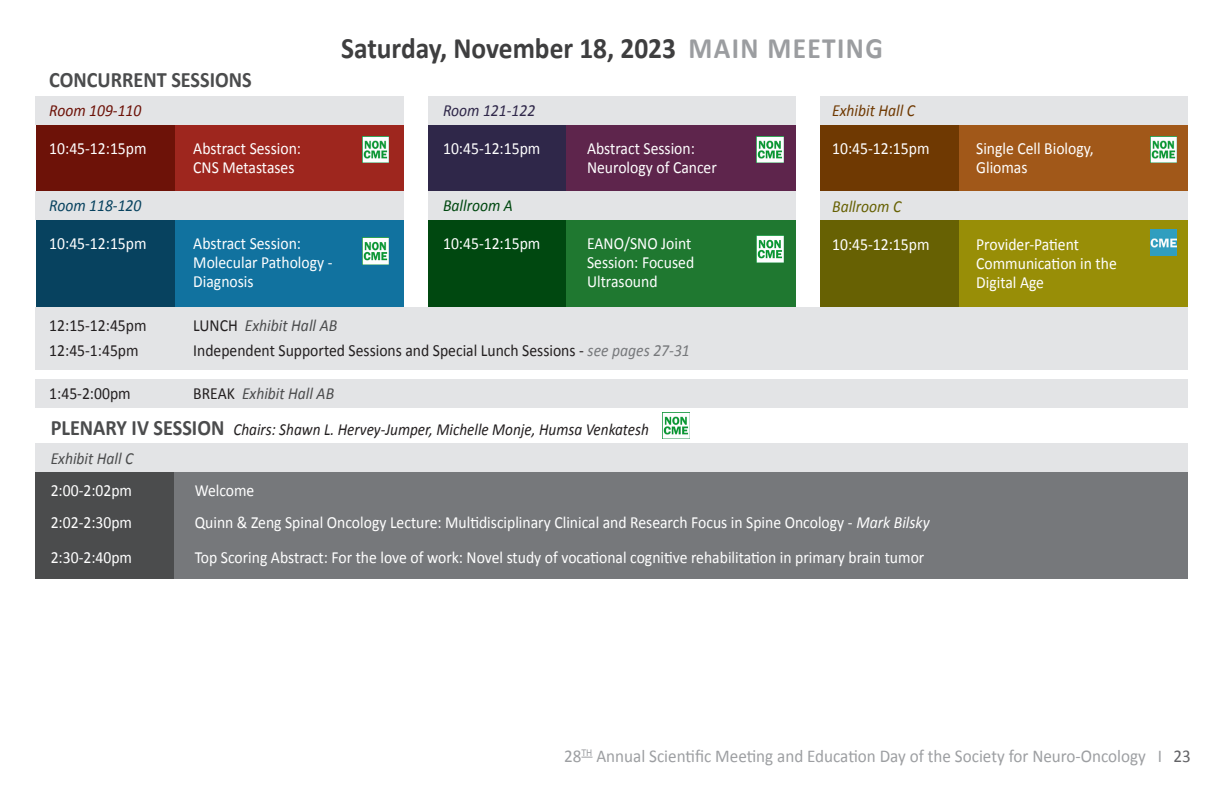
<style>
.page{position:relative;width:1224px;height:792px;background:#fff}
.page>*{position:absolute;margin:0;border:0;box-sizing:border-box;transform-origin:0 0}
.t1{font:700 29.6px "Calibri";color:#3e3e3f;scale:.93 1}
.t2{font:700 22px "Calibri";color:#4b4c4d;scale:.92 1}
.t3{font:18px "Calibri";color:#9d9fa2;scale:.95 1}
.t4{font:17px "Calibri";color:#fff;scale:.92 1}
.t5{font:17px "Calibri";color:#231f20;scale:.92 1}
.t6{font:italic 17px "Calibri";color:#231f20;scale:.9 1}
.t7{font:italic 17px "Calibri";color:#4b4c4d;scale:.92 1}
.t8{font:italic 17px "Calibri";color:#6f3902;scale:.92 1}
.t9{font:italic 17px "Calibri";color:#6d1208;scale:.92 1}
.t10{font:italic 17px "Calibri";color:#07425f;scale:.92 1}
.t11{font:italic 17px "Calibri";color:#2f2749;scale:.92 1}
.t12{font:italic 17px "Calibri";color:#004810;scale:.92 1}
.t13{font:italic 17px "Calibri";color:#676103;scale:.92 1}
.s1{color:#9b9da0}
.s2{font-style:normal;color:#231f20}
.s3{font-style:italic;color:#76787b}
.s4{font-weight:700;font-style:normal;font-size:22px;color:#4b4c4d}
.s5{font-style:italic}
.s6{color:#636366}
</style>
<div class="page">
<div style="left:820px;top:174px;width:368px;height:133px;background:#988e07"></div>
<div style="left:820px;top:193px;width:139px;height:116px;background:#676103"></div>
<div style="left:428px;top:199px;width:368px;height:110px;background:#1f7830"></div>
<div style="left:428px;top:200px;width:138px;height:109px;background:#004810"></div>
<div style="left:36px;top:198px;width:368px;height:109px;background:#11729f"></div>
<div style="left:36px;top:200px;width:138px;height:107px;background:#07425f"></div>
<div style="left:820px;top:101px;width:368px;height:92px;background:#a15819"></div>
<div style="left:820px;top:103px;width:138px;height:90px;background:#6f3902"></div>
<div style="left:428px;top:106px;width:368px;height:87px;background:#5e254c"></div>
<div style="left:428px;top:103px;width:138px;height:90px;background:#2f2749"></div>
<div style="left:36px;top:103px;width:368px;height:89px;background:#9e261e"></div>
<div style="left:36px;top:105px;width:138px;height:87px;background:#6d1208"></div>
<div style="left:35px;top:97px;width:1153px;height:28px;background:#e3e4e6"></div>
<div style="left:35px;top:192px;width:1153px;height:28px;background:#e3e4e6"></div>
<div style="left:404px;top:84px;width:24px;height:252px;background:#fff"></div>
<div style="left:796px;top:86px;width:24px;height:252px;background:#fff"></div>
<div style="left:36px;top:307px;width:1152px;height:63px;background:#e3e4e6"></div>
<div style="left:36px;top:380px;width:1152px;height:28px;background:#e3e4e6"></div>
<div style="left:168px;top:471px;width:1020px;height:108px;background:#76787b"></div>
<div style="left:36px;top:461px;width:138px;height:118px;background:#4b4c4d"></div>
<div style="left:36px;top:443px;width:1152px;height:28px;background:#e3e4e6"></div>
<img style="left:362px;top:136px;width:27px;height:27px">
<img style="left:1150px;top:229px;width:27px;height:27px">
<img style="left:362px;top:238px;width:27px;height:26px">
<img style="left:757px;top:136px;width:26px;height:27px">
<img style="left:757px;top:236px;width:26px;height:26px">
<img style="left:1150px;top:136px;width:27px;height:27px">
<img style="left:663px;top:412px;width:27px;height:27px">
<svg style="left:581px;top:757px;width:12px;height:1px"></svg>
<p class="t2" style="left:49px;top:66px;width:222px">CONCURRENT SESSIONS</p>
<p class="t9" style="left:49px;top:98px;width:102px">Room 109-110</p>
<p class="t4" style="left:49px;top:137px;width:107px">10:45-12:15pm</p>
<p class="t4" style="left:193px;top:137px;width:119px">Abstract Session:</p>
<p class="t4" style="left:193px;top:156px;width:112px">CNS Metastases</p>
<p class="t10" style="left:49px;top:194px;width:102px">Room 118-120</p>
<p class="t4" style="left:49px;top:232px;width:107px">10:45-12:15pm</p>
<p class="t4" style="left:193px;top:232px;width:119px">Abstract Session:</p>
<p class="t4" style="left:193px;top:251px;width:153px">Molecular Pathology -</p>
<p class="t4" style="left:193px;top:270px;width:67px">Diagnosis</p>
<p class="t1" style="left:341px;top:29px;width:584px">Saturday, November 18, 2023 <span class="s1">MAIN MEETING</span></p>
<p class="t11" style="left:443px;top:98px;width:102px">Room 121-122</p>
<p class="t4" style="left:443px;top:137px;width:107px">10:45-12:15pm</p>
<p class="t4" style="left:587px;top:137px;width:119px">Abstract Session:</p>
<p class="t4" style="left:587px;top:156px;width:143px">Neurology of Cancer</p>
<p class="t12" style="left:443px;top:194px;width:77px">Ballroom A</p>
<p class="t4" style="left:443px;top:233px;width:107px">10:45-12:15pm</p>
<p class="t4" style="left:587px;top:233px;width:115px">EANO/SNO Joint</p>
<p class="t4" style="left:587px;top:252px;width:118px">Session: Focused</p>
<p class="t4" style="left:587px;top:271px;width:78px">Ultrasound</p>
<p class="t8" style="left:832px;top:99px;width:91px">Exhibit Hall C</p>
<p class="t4" style="left:832px;top:138px;width:107px">10:45-12:15pm</p>
<p class="t4" style="left:976px;top:138px;width:129px">Single Cell Biology,</p>
<p class="t4" style="left:976px;top:157px;width:57px">Gliomas</p>
<p class="t13" style="left:832px;top:195px;width:76px">Ballroom C</p>
<p class="t4" style="left:832px;top:233px;width:107px">10:45-12:15pm</p>
<p class="t4" style="left:976px;top:233px;width:113px">Provider-Patient</p>
<p class="t4" style="left:976px;top:252px;width:154px">Communication in the</p>
<p class="t4" style="left:976px;top:271px;width:75px">Digital Age</p>
<p class="t5" style="left:49px;top:315px;width:107px">12:15-12:45pm</p>
<p class="t7" style="left:193px;top:314px;width:158px"><span class="s2">LUNCH</span> Exhibit Hall AB</p>
<p class="t5" style="left:49px;top:340px;width:99px">12:45-1:45pm</p>
<p class="t5" style="left:193px;top:340px;width:541px">Independent Supported Sessions and Special Lunch Sessions - <span class="s3">see pages 27-31</span></p>
<p class="t5" style="left:49px;top:382px;width:90px">1:45-2:00pm</p>
<p class="t7" style="left:193px;top:381px;width:155px"><span class="s2">BREAK</span> Exhibit Hall AB</p>
<p class="t6" style="left:51px;top:418px;width:666px"><span class="s4">PLENARY IV SESSION</span> Chairs: Shawn L. Hervey-Jumper, Michelle Monje, Humsa Venkatesh</p>
<p class="t7" style="left:51px;top:446px;width:91px">Exhibit Hall C</p>
<p class="t4" style="left:51px;top:479px;width:90px">2:00-2:02pm</p>
<p class="t4" style="left:195px;top:479px;width:66px">Welcome</p>
<p class="t4" style="left:51px;top:511px;width:90px">2:02-2:30pm</p>
<p class="t4" style="left:195px;top:511px;width:800px">Quinn &amp; Zeng Spinal Oncology Lecture: Multidisciplinary Clinical and Research Focus in Spine Oncology - <span class="s5">Mark Bilsky</span></p>
<p class="t4" style="left:51px;top:546px;width:90px">2:30-2:40pm</p>
<p class="t4" style="left:195px;top:546px;width:795px">Top Scoring Abstract: For the love of work: Novel study of vocational cognitive rehabilitation in primary brain tumor</p>
<p class="t3" style="left:564px;top:745px;width:661px">28<sup>TH</sup> Annual Scientific Meeting and Education Day of the Society for Neuro-Oncology I <span class="s6">23</span></p>
</div>
